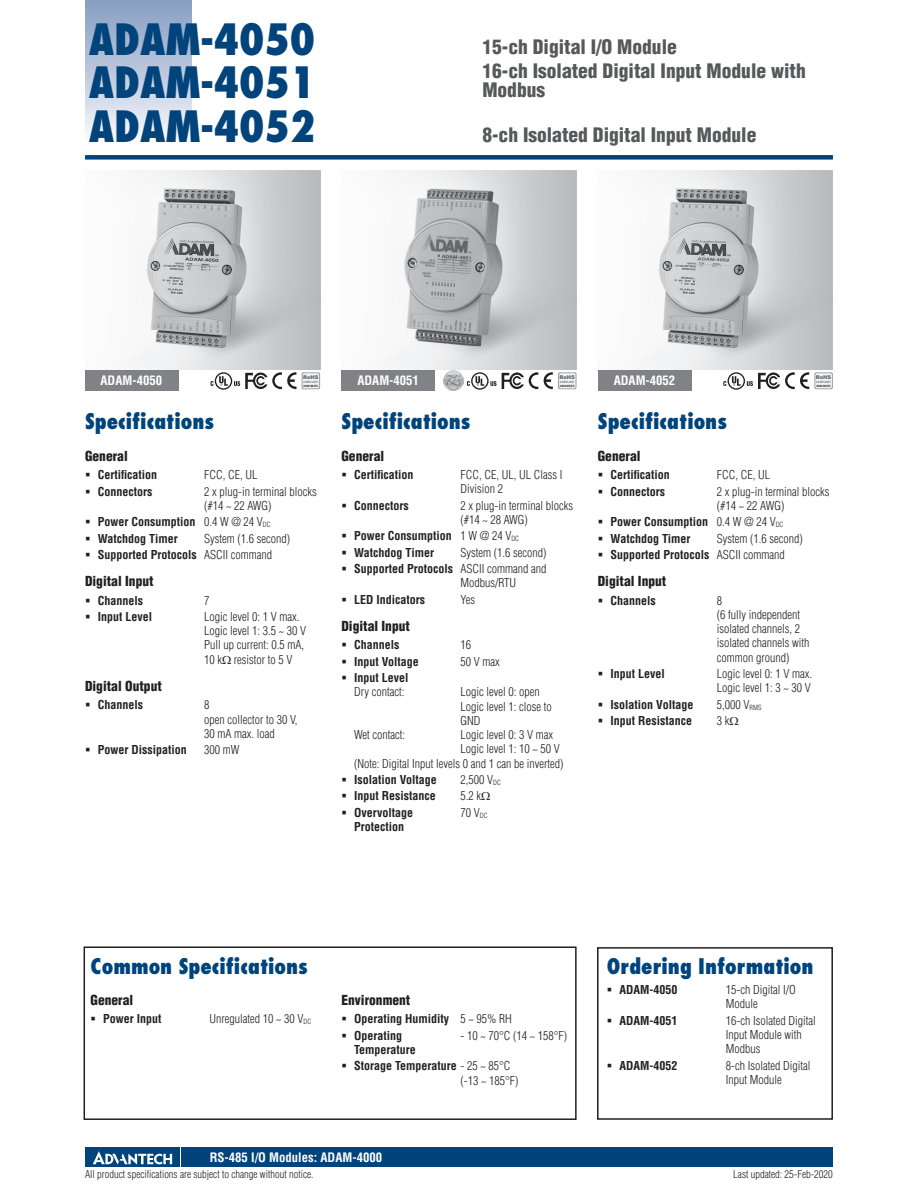
<style>
.page{position:relative;width:918px;height:1188px;background:#fff}
.page>*{position:absolute;margin:0;border:0;box-sizing:border-box;transform-origin:0 0}
.t1{font:800 condensed 42px/43.5px "Futura";color:#00447b;text-align:justify}
.t2{font:800 condensed 21px "Futura";color:#00447b}
.t3{font:900 condensed 19.5px/23.7px "Helvetica";color:#57585a}
.t4{font:900 condensed 13.5px "Helvetica";color:#231f20}
.t5{font:700 condensed 12.75px "Helvetica";color:#fff}
.t6{font:300 condensed 12px/14.2px "Helvetica";color:#231f20}
.t7{font:700 condensed 12px/16.4px "Helvetica";color:#231f20}
.t8{font:300 condensed 10.5px "Helvetica";color:#231f20}
.t9{font:900 5.1px "Arial";color:#636366}
.t10{font:700 condensed 2.85px "Helvetica";color:#231f20;scale:1.11 1}
.t11{font:700 condensed 2.85px "Helvetica";color:#76787b;scale:1.05 1}
.s1{font-weight:300}
.s2{font-weight:700}
</style>
<div class="page">
<div style="left:85px;top:155px;width:748px;height:5px;background:#00447b"></div>
<div style="left:85px;top:0;width:106px;height:143px;background:linear-gradient(to bottom,#849bc1,#f9fafc)"></div>
<div style="left:182px;top:1147px;width:651px;height:20px;background:#00447b"></div>
<div style="left:85px;top:1147px;width:95px;height:20px;background:#00447b"></div>
<svg style="left:93px;top:1151px;width:79px;height:14px"></svg>
<div style="left:85px;top:370px;width:94px;height:21px;background:#808285"></div>
<div style="left:341px;top:370px;width:94px;height:21px;background:#808285"></div>
<div style="left:598px;top:370px;width:94px;height:21px;background:#808285"></div>
<svg style="left:544px;top:372px;width:9px;height:18px"></svg>
<svg style="left:558px;top:372px;width:19px;height:17px"></svg>
<div style="left:559px;top:373px;width:17px;height:15px;background:#f2f3f4;border-radius:2px"></div>
<svg style="left:302px;top:372px;width:18px;height:17px"></svg>
<div style="left:303px;top:373px;width:16px;height:15px;background:#f2f3f4;border-radius:2px"></div>
<svg style="left:814px;top:372px;width:19px;height:17px"></svg>
<div style="left:815px;top:373px;width:17px;height:15px;background:#f2f3f4;border-radius:2px"></div>
<div style="left:471px;top:372px;width:18px;height:17px;border:1px solid #231f20;border-radius:50%"></div>
<svg style="left:476px;top:376px;width:8px;height:10px"></svg>
<svg style="left:490px;top:372px;width:48px;height:17px"></svg>
<svg style="left:467px;top:381px;width:3px;height:5px"></svg>
<div style="left:215px;top:372px;width:17px;height:17px;border:1px solid #231f20;border-radius:50%"></div>
<svg style="left:234px;top:372px;width:62px;height:18px"></svg>
<svg style="left:211px;top:376px;width:17px;height:10px"></svg>
<div style="left:728px;top:372px;width:17px;height:17px;border:1px solid #231f20;border-radius:50%"></div>
<svg style="left:732px;top:376px;width:9px;height:10px"></svg>
<svg style="left:747px;top:372px;width:62px;height:18px"></svg>
<svg style="left:723px;top:381px;width:3px;height:5px"></svg>
<img style="left:443px;top:371px;width:20px;height:19px">
<img style="left:384px;top:170px;width:193px;height:200px">
<div style="left:84px;top:946px;width:493px;height:174px;border:2px solid #231f20"></div>
<div style="left:597px;top:947px;width:236px;height:173px;border:2px solid #231f20"></div>
<img style="left:128px;top:170px;width:192px;height:200px">
<img style="left:640px;top:170px;width:193px;height:200px">
<h1 class="t1" style="left:89px;top:17px;width:228px">ADAM-4050<br>ADAM-4051<br>ADAM-4052</h1>
<h3 class="t3" style="left:482px;top:35px;width:325px">15-ch Digital I/O Module<br>16-ch Isolated Digital Input Module with</h3>
<h3 class="t3" style="left:482px;top:78px;width:64px">Modbus</h3>
<h3 class="t3" style="left:482px;top:122px;width:276px">8-ch Isolated Digital Input Module</h3>
<p class="t9" style="left:303px;top:373px;width:17px">RoHS</p>
<p class="t11" style="left:304px;top:380px;width:15px">COMPLIANT</p>
<p class="t10" style="left:304px;top:384px;width:15px">2002/95/EC</p>
<p class="t5" style="left:101px;top:372px;width:63px">ADAM-4050</p>
<p class="t5" style="left:357px;top:372px;width:63px">ADAM-4051</p>
<p class="t9" style="left:560px;top:373px;width:17px">RoHS</p>
<p class="t11" style="left:560px;top:380px;width:15px">COMPLIANT</p>
<p class="t10" style="left:560px;top:384px;width:15px">2002/95/EC</p>
<p class="t5" style="left:614px;top:373px;width:63px">ADAM-4052</p>
<p class="t9" style="left:816px;top:373px;width:17px">RoHS</p>
<p class="t11" style="left:816px;top:380px;width:15px">COMPLIANT</p>
<p class="t10" style="left:816px;top:384px;width:15px">2002/95/EC</p>
<h2 class="t2" style="left:85px;top:408px;width:131px">Specifications</h2>
<p class="t4" style="left:85px;top:447px;width:44px">General</p>
<p class="t7" style="left:98px;top:467px;width:61px">Certification</p>
<p class="t6" style="left:204px;top:468px;width:55px">FCC, CE, UL</p>
<p class="t7" style="left:98px;top:483px;width:56px">Connectors</p>
<p class="t6" style="left:204px;top:484px;width:114px">2 x plug-in terminal blocks (#14 ~ 22 AWG)</p>
<p class="t7" style="left:98px;top:514px;width:175px">Power Consumption <span class="s1">0.4 W @ 24 V</span><sub>DC<br></sub>Watchdog Timer</p>
<p class="t6" style="left:98px;top:530px;width:194px;line-height:16.4px;text-indent:106px">System (1.6 second)<br><span class="s2">Supported Protocols</span> ASCII command</p>
<p class="t4" style="left:85px;top:573px;width:70px">Digital Input</p>
<p class="t7" style="left:98px;top:592px;width:47px">Channels</p>
<p class="t6" style="left:204px;top:593px;width:7px">7</p>
<p class="t7" style="left:98px;top:608px;width:56px">Input Level</p>
<p class="t6" style="left:204px;top:609px;width:103px">Logic level 0: 1 V max.<br>Logic level 1: 3.5 ~ 30 V<br>Pull up current: 0.5 mA,<br>10 k resistor to 5 V</p>
<p class="t4" style="left:85px;top:677px;width:78px">Digital Output</p>
<p class="t7" style="left:98px;top:697px;width:47px">Channels</p>
<p class="t6" style="left:204px;top:698px;width:95px">8<br>open collector to 30 V,<br>30 mA max. load</p>
<p class="t7" style="left:98px;top:742px;width:91px">Power Dissipation</p>
<p class="t6" style="left:204px;top:743px;width:37px">300 mW</p>
<h2 class="t2" style="left:341px;top:408px;width:131px">Specifications</h2>
<p class="t4" style="left:341px;top:447px;width:44px">General</p>
<p class="t7" style="left:354px;top:467px;width:61px">Certification</p>
<p class="t6" style="left:460px;top:468px;width:103px">FCC, CE, UL, UL Class I<br>Division 2</p>
<p class="t7" style="left:354px;top:497px;width:56px">Connectors</p>
<p class="t6" style="left:460px;top:498px;width:114px">2 x plug-in terminal blocks (#14 ~ 28 AWG)</p>
<p class="t7" style="left:354px;top:528px;width:167px">Power Consumption <span class="s1">1 W @ 24 V</span><sub>DC<br></sub>Watchdog Timer</p>
<p class="t6" style="left:354px;top:544px;width:194px;line-height:16.4px;text-align:right">System (1.6 second)<br><span class="s2">Supported Protocols</span> ASCII command and</p>
<p class="t6" style="left:460px;top:576px;width:57px">Modbus/RTU</p>
<p class="t7" style="left:354px;top:591px;width:72px">LED Indicators</p>
<p class="t6" style="left:460px;top:592px;width:16px">Yes</p>
<p class="t4" style="left:341px;top:618px;width:70px">Digital Input</p>
<p class="t7" style="left:354px;top:637px;width:47px">Channels</p>
<p class="t6" style="left:460px;top:638px;width:12px">16</p>
<p class="t7" style="left:354px;top:653px;width:66px">Input Voltage</p>
<p class="t6" style="left:460px;top:654px;width:41px">50 V max</p>
<p class="t7" style="left:354px;top:670px;width:56px">Input Level</p>
<p class="t6" style="left:354px;top:685px;width:52px">Dry contact:</p>
<p class="t6" style="left:460px;top:685px;width:93px">Logic level 0: open<br>Logic level 1: close to<br>GND</p>
<p class="t6" style="left:354px;top:728px;width:53px">Wet contact:</p>
<p class="t6" style="left:460px;top:728px;width:94px">Logic level 0: 3 V max</p>
<p class="t6" style="left:460px;top:742px;width:101px">Logic level 1: 10 ~ 50 V</p>
<p class="t6" style="left:354px;top:756px;width:211px">(Note: Digital Input levels 0 and 1 can be inverted)</p>
<p class="t7" style="left:354px;top:771px;width:84px">Isolation Voltage</p>
<p class="t6" style="left:460px;top:772px;width:42px">2,500 V<sub>DC</sub></p>
<p class="t7" style="left:354px;top:788px;width:83px">Input Resistance</p>
<p class="t6" style="left:460px;top:789px;width:22px">5.2 k</p>
<p class="t7" style="left:354px;top:804px;width:60px">Overvoltage</p>
<p class="t6" style="left:460px;top:805px;width:29px">70 V<sub>DC</sub></p>
<p class="t7" style="left:354px;top:818px;width:52px">Protection</p>
<h2 class="t2" style="left:598px;top:408px;width:131px">Specifications</h2>
<p class="t4" style="left:598px;top:447px;width:44px">General</p>
<p class="t7" style="left:611px;top:467px;width:61px">Certification</p>
<p class="t6" style="left:717px;top:468px;width:55px">FCC, CE, UL</p>
<p class="t7" style="left:611px;top:483px;width:56px">Connectors</p>
<p class="t6" style="left:717px;top:484px;width:114px">2 x plug-in terminal blocks (#14 ~ 22 AWG)</p>
<p class="t7" style="left:611px;top:514px;width:175px">Power Consumption <span class="s1">0.4 W @ 24 V</span><sub>DC<br></sub>Watchdog Timer</p>
<p class="t6" style="left:611px;top:530px;width:194px;line-height:16.4px;text-indent:106px">System (1.6 second)<br><span class="s2">Supported Protocols</span> ASCII command</p>
<p class="t4" style="left:598px;top:573px;width:70px">Digital Input</p>
<p class="t7" style="left:611px;top:592px;width:47px">Channels</p>
<p class="t6" style="left:717px;top:593px;width:94px">8<br>(6 fully independent isolated channels, 2 isolated channels with common ground)</p>
<p class="t7" style="left:611px;top:665px;width:56px">Input Level</p>
<p class="t6" style="left:717px;top:666px;width:97px">Logic level 0: 1 V max.<br>Logic level 1: 3 ~ 30 V</p>
<p class="t7" style="left:611px;top:696px;width:84px">Isolation Voltage</p>
<p class="t6" style="left:717px;top:697px;width:46px">5,000 V<sub>RMS</sub></p>
<p class="t7" style="left:611px;top:712px;width:83px">Input Resistance</p>
<p class="t6" style="left:717px;top:713px;width:14px">3 k</p>
<h2 class="t2" style="left:91px;top:953px;width:219px">Common Specifications</h2>
<p class="t4" style="left:91px;top:992px;width:44px">General</p>
<p class="t7" style="left:103px;top:1011px;width:60px">Power Input</p>
<p class="t6" style="left:210px;top:1012px;width:103px">Unregulated 10 ~ 30 V<sub>DC</sub></p>
<p class="t4" style="left:341px;top:991px;width:70px">Environment</p>
<p class="t7" style="left:354px;top:1011px;width:159px">Operating Humidity <span class="s1">5 ~ 95% RH<br></span>Operating</p>
<p class="t6" style="left:460px;top:1028px;width:108px">- 10 ~ 70°C (14 ~ 158°F)</p>
<p class="t7" style="left:354px;top:1041px;width:158px">Temperature<br>Storage Temperature <span class="s1">- 25 ~ 85°C</span></p>
<p class="t6" style="left:460px;top:1073px;width:60px">(-13 ~ 185°F)</p>
<p class="t5" style="left:210px;top:1150px;width:174px">RS-485 I/O Modules: ADAM-4000</p>
<h2 class="t2" style="left:607px;top:953px;width:208px">Ordering Information</h2>
<p class="t7" style="left:620px;top:982px;width:60px">ADAM-4050</p>
<p class="t6" style="left:726px;top:983px;width:71px">15-ch Digital I/O<br>Module</p>
<p class="t7" style="left:620px;top:1012px;width:60px">ADAM-4051</p>
<p class="t6" style="left:726px;top:1013px;width:91px">16-ch Isolated Digital<br>Input Module with<br>Modbus</p>
<p class="t7" style="left:620px;top:1057px;width:60px">ADAM-4052</p>
<p class="t6" style="left:726px;top:1058px;width:86px">8-ch Isolated Digital<br>Input Module</p>
<p class="t8" style="left:85px;top:1168px;width:230px">All product specifications are subject to change without notice.</p>
<p class="t8" style="left:733px;top:1168px;width:101px">Last updated: 25-Feb-2020</p>
</div>
